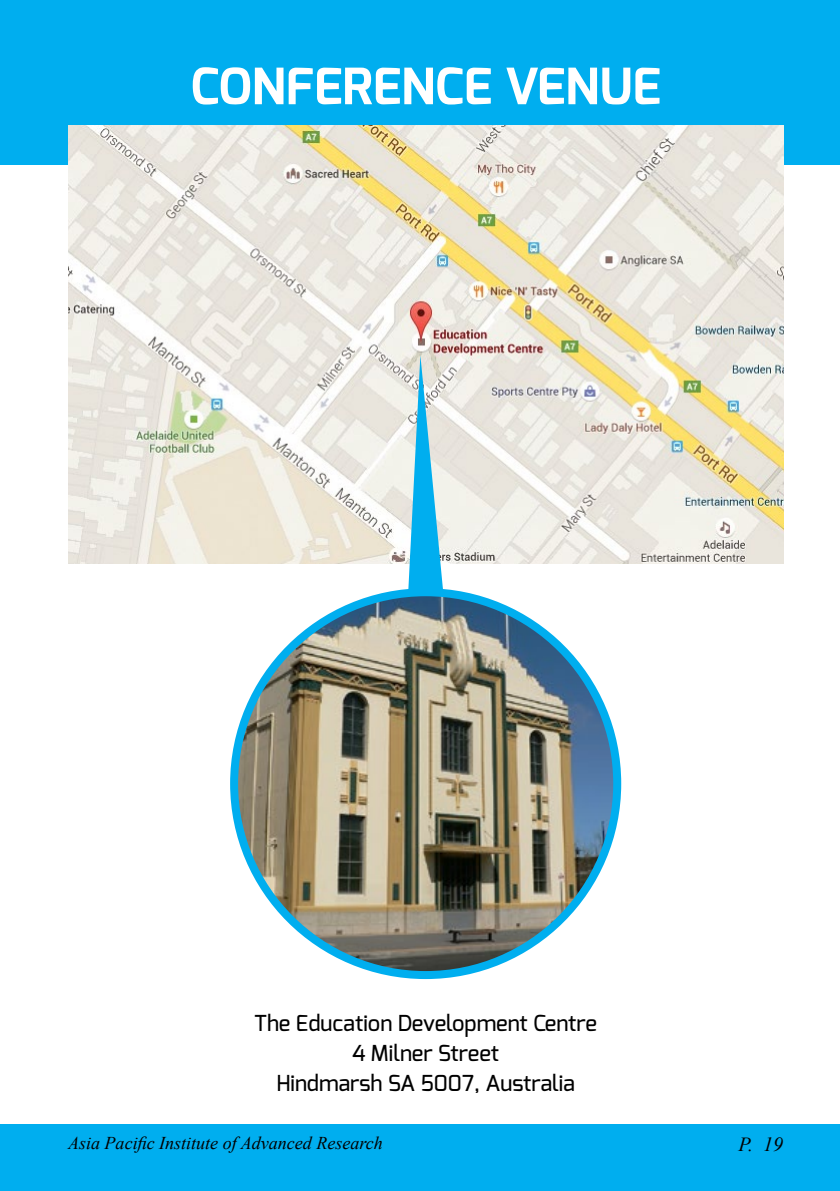
<style>
.page{position:relative;width:840px;height:1191px;background:#fff}
.page>*{position:absolute;margin:0;border:0;box-sizing:border-box;transform-origin:0 0}
.t1{font:700 50px "Exo";color:#fff}
.t2{font:500 22px/30px "Exo";color:#000;text-align:center}
.t3{font:italic 20px "Times New Roman";color:#000}
.t4{font:italic 18px "Times New Roman";color:#000}
</style>
<div class="page">
<div style="left:0;top:0;width:839px;height:164px;background:#00aeef"></div>
<div style="left:0;top:1125px;width:839px;height:66px;background:#00aeef"></div>
<img style="left:68px;top:125px;width:714px;height:438px">
<svg style="left:408px;top:355px;width:34px;height:234px;background:#72c9e6"></svg>
<img style="left:234px;top:592px;width:383px;height:383px;border-radius:191px">
<h1 class="t1" style="left:190px;top:54px;width:471px">CONFERENCE VENUE</h1>
<p class="t2" style="left:254px;top:1008px;width:344px">The Education Development Centre<br>4 Milner Street<br>Hindmarsh SA 5007, Australia</p>
<p class="t4" style="left:68px;top:1131px;width:316px">Asia Pacific Institute of Advanced Research</p>
<p class="t3" style="left:738px;top:1130px;width:46px">P. 19</p>
</div>
